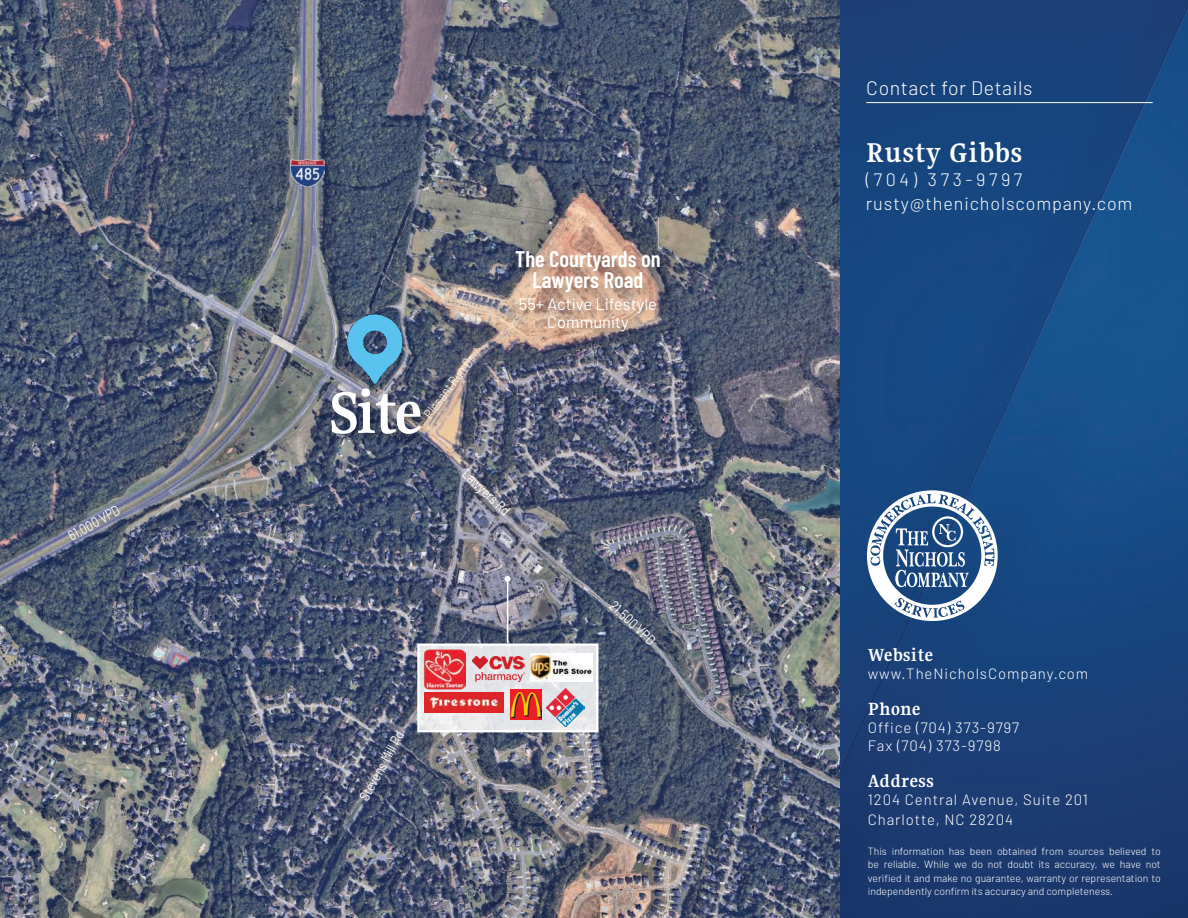
<style>
.page{position:relative;width:1188px;height:918px;background:#fff}
.page>*{position:absolute;margin:0;border:0;box-sizing:border-box;transform-origin:0 0}
.t1{font:700 64.5px "Gupter";color:#fff}
.t2{font:700 30px "Gupter";letter-spacing:.03em;color:#fff}
.t3{font:600 22.5px/21px "Barlow Condensed";color:#fff;text-align:center}
.t4{font:700 19.5px "Gupter";letter-spacing:.03em;color:#fff}
.t5{font:300 19.5px "Barlow";letter-spacing:.03em;color:#fff}
.t6{font:300 18px "Barlow";letter-spacing:.05em;color:#fff}
.t7{font:300 18px "Barlow";letter-spacing:.2em;color:#fff}
.t8{font:16.5px/18px "Barlow";color:#fff;text-align:center}
.t9{font:300 15px "Barlow";letter-spacing:.06em;color:#fff}
.t10{font:14.25px "Barlow";color:#fff;scale:.84 1}
.t11{font:300 14.25px "Barlow";color:#fff;scale:.84 1}
.t12{font:300 10.5px/13.5px "Barlow";color:#fff;text-align:justify}
</style>
<div class="page">
<img style="left:0;top:0;width:840px;height:918px">
<div style="left:326px;top:384px;width:106px;height:61px;background:#020304;opacity:.42"></div>
<svg style="left:840px;top:0;width:348px;height:918px;background:#18447d"></svg>
<hr style="left:866px;top:102px;width:287px;height:1px;background:#fff">
<svg style="left:867px;top:490px;width:131px;height:131px"></svg>
<div style="left:514px;top:249px;width:161px;height:58px;background:#020304;opacity:.25"></div>
<div style="left:518px;top:297px;width:152px;height:48px;background:#020304;opacity:.25"></div>
<img style="left:291px;top:159px;width:33px;height:27px">
<div style="left:421px;top:354px;width:66px;height:77px;background:#020304;opacity:.2"></div>
<div style="left:460px;top:467px;width:63px;height:61px;background:#020304;opacity:.2"></div>
<div style="left:607px;top:598px;width:61px;height:59px;background:#020304;opacity:.2"></div>
<img style="left:339px;top:313px;width:72px;height:72px">
<div style="left:357px;top:728px;width:60px;height:85px;background:#020304;opacity:.2"></div>
<svg style="left:420px;top:647px;width:175px;height:82px;background:#e5dde0"></svg>
<div style="left:417px;top:644px;width:181px;height:88px;border:2px solid #fff"></div>
<hr style="left:507px;top:579px;width:1px;height:63px;background:#fff">
<svg style="left:505px;top:576px;width:6px;height:6px"></svg>
<img style="left:423px;top:649px;width:42px;height:40px">
<img style="left:424px;top:693px;width:80px;height:19px">
<img style="left:531px;top:653px;width:61px;height:29px">
<img style="left:546px;top:688px;width:39px;height:38px">
<img style="left:511px;top:689px;width:31px;height:30px">
<img style="left:472px;top:656px;width:53px;height:26px">
<div style="left:65px;top:503px;width:67px;height:50px;background:#020304;opacity:.2"></div>
<p class="t10" style="left:65px;top:529px;width:69px;rotate:-30deg">61,000 VPD</p>
<p class="t11" style="left:420px;top:411px;width:91px;rotate:-53deg">Plesant Run Dr</p>
<p class="t1" style="left:329px;top:379px;width:94px">Site</p>
<p class="t3" style="left:515px;top:247px;width:147px">The Courtyards on<br>Lawyers Road</p>
<p class="t8" style="left:519px;top:294px;width:140px">55+ Active Lifestyle<br>Community</p>
<p class="t10" style="left:471px;top:465px;width:72px;rotate:43deg">Lawyers Rd</p>
<p class="t10" style="left:355px;top:795px;width:94px;rotate:-61deg">Stevens Mill Rd</p>
<p class="t10" style="left:618px;top:597px;width:69px;rotate:43deg">21,500 VPD</p>
<p class="t5" style="left:866px;top:75px;width:168px">Contact for Details</p>
<p class="t2" style="left:866px;top:137px;width:158px">Rusty Gibbs</p>
<p class="t7" style="left:866px;top:168px;width:158px">(704) 373-9797</p>
<p class="t6" style="left:866px;top:192px;width:268px">rusty@thenicholscompany.com</p>
<p class="t4" style="left:868px;top:645px;width:67px">Website</p>
<p class="t9" style="left:868px;top:664px;width:222px">www.TheNicholsCompany.com</p>
<p class="t4" style="left:868px;top:699px;width:54px">Phone</p>
<p class="t9" style="left:868px;top:718px;width:153px">Office (704) 373-9797</p>
<p class="t9" style="left:868px;top:736px;width:135px">Fax (704) 373-9798</p>
<p class="t4" style="left:868px;top:771px;width:68px">Address</p>
<p class="t9" style="left:868px;top:790px;width:222px">1204 Central Avenue, Suite 201</p>
<p class="t9" style="left:868px;top:810px;width:147px">Charlotte, NC 28204</p>
<p class="t12" style="left:868px;top:844px;width:294px">This information has been obtained from sources believed to be reliable. While we do not doubt its accuracy, we have not verified it and make no guarantee, warranty or representation to independently confirm its accuracy and completeness.</p>
</div>
